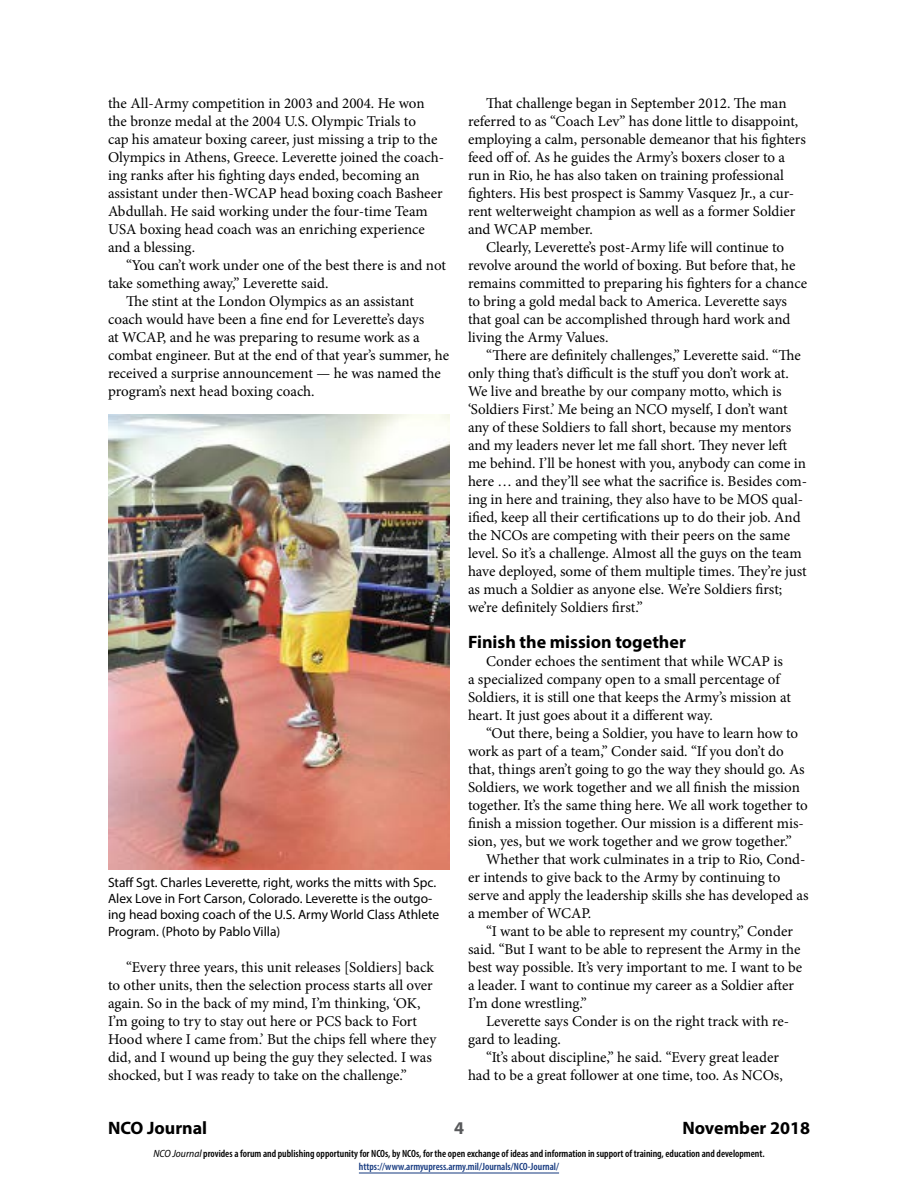
<style>
.page{position:relative;width:918px;height:1188px;background:#fff}
.page>*{position:absolute;margin:0;border:0;box-sizing:border-box;transform-origin:0 0}
.t1{font:700 18px "Myriad Pro";color:#000}
.t2{font:700 18px "Myriad Pro";color:#58595b}
.t3{font:15px/18px "Minion Pro";letter-spacing:-.005em;color:#000}
.t4{font:13.5px/16.5px "Myriad Pro";color:#000}
.t5{font:600 condensed 10.5px/13.5px "Myriad Pro";color:#000;text-align:center}
.s1{font-weight:400;font-style:italic;font-stretch:semi-condensed}
.s2{color:#15397f}
</style>
<div class="page">
<hr style="left:359px;top:1173px;width:200px;height:1px;background:#15397f">
<img style="left:108px;top:414px;width:342px;height:456px">
<p class="t3" style="left:108px;top:94px;width:338px">the All-Army competition in 2003 and 2004. He won the bronze medal at the 2004 U.S. Olympic Trials to<br>cap his amateur boxing career, just missing a trip to the Olympics in Athens, Greece. Leverette joined the coach&shy;ing ranks after his fighting days ended, becoming an assistant under then-WCAP head boxing coach Basheer Abdullah. He said working under the four-time Team USA boxing head coach was an enriching experience and a blessing.</p>
<p class="t3" style="left:126px;top:256px;width:322px">“You can’t work under one of the best there is and not</p>
<p class="t3" style="left:108px;top:274px;width:222px">take something away,” Leverette said.</p>
<p class="t3" style="left:126px;top:292px;width:289px">The stint at the London Olympics as an assistant</p>
<p class="t3" style="left:108px;top:310px;width:318px">coach would have been a fine end for Leverette’s days</p>
<p class="t3" style="left:108px;top:328px;width:313px">at WCAP, and he was preparing to resume work as a</p>
<p class="t3" style="left:108px;top:346px;width:343px">combat engineer. But at the end of that year’s summer, he</p>
<p class="t3" style="left:108px;top:364px;width:334px">received a surprise announcement — he was named the</p>
<p class="t3" style="left:108px;top:382px;width:208px">program’s next head boxing coach.</p>
<p class="t4" style="left:108px;top:874px;width:333px">Staff Sgt. Charles Leverette, right, works the mitts with Spc.<br>Alex Love in Fort Carson, Colorado. Leverette is the outgo&shy;ing head boxing coach of the U.S. Army World Class Athlete Program. (Photo by Pablo Villa)</p>
<p class="t3" style="left:108px;top:958px;width:330px;text-indent:18px">“Every three years, this unit releases [Soldiers] back to other units, then the selection process starts all over again. So in the back of my mind, I’m thinking, ‘OK, I’m going to try to stay out here or PCS back to Fort Hood where I came from.’ But the chips fell where they did, and I wound up being the guy they selected. I was shocked, but I was ready to take on the challenge.”</p>
<p class="t3" style="left:468px;top:94px;width:339px;text-indent:18px">That challenge began in September 2012. The man referred to as “Coach Lev” has done little to disappoint, employing a calm, personable demeanor that his fighters feed off of. As he guides the Army’s boxers closer to a run in Rio, he has also taken on training professional fighters. His best prospect is Sammy Vasquez Jr., a cur&shy;rent welterweight champion as well as a former Soldier and WCAP member.</p>
<p class="t3" style="left:468px;top:238px;width:341px;text-indent:18px">Clearly, Leverette’s post-Army life will continue to revolve around the world of boxing. But before that, he remains committed to preparing his fighters for a chance to bring a gold medal back to America. Leverette says that goal can be accomplished through hard work and living the Army Values.</p>
<p class="t3" style="left:468px;top:346px;width:341px;text-indent:18px">“There are definitely challenges,” Leverette said. “The only thing that’s difficult is the stuff you don’t work at.<br>We live and breathe by our company motto, which is ‘Soldiers First.’ Me being an NCO myself, I don’t want any of these Soldiers to fall short, because my mentors and my leaders never let me fall short. They never left me behind. I’ll be honest with you, anybody can come in here … and they’ll see what the sacrifice is. Besides com&shy;ing in here and training, they also have to be MOS qual&shy;ified, keep all their certifications up to do their job. And the NCOs are competing with their peers on the same level. So it’s a challenge. Almost all the guys on the team have deployed, some of them multiple times. They’re just as much a Soldier as anyone else. We’re Soldiers first; we’re definitely Soldiers first.”</p>
<p class="t1" style="left:468px;top:630px;width:219px">Finish the mission together</p>
<p class="t3" style="left:468px;top:652px;width:325px;text-indent:18px">Conder echoes the sentiment that while WCAP is a specialized company open to a small percentage of Soldiers, it is still one that keeps the Army’s mission at heart. It just goes about it a different way.</p>
<p class="t3" style="left:468px;top:724px;width:341px;text-indent:18px">“Out there, being a Soldier, you have to learn how to work as part of a team,” Conder said. “If you don’t do that, things aren’t going to go the way they should go. As Soldiers, we work together and we all finish the mission together. It’s the same thing here. We all work together to finish a mission together. Our mission is a different mis&shy;sion, yes, but we work together and we grow together.”</p>
<p class="t3" style="left:468px;top:850px;width:342px;text-indent:18px">Whether that work culminates in a trip to Rio, Cond&shy;er intends to give back to the Army by continuing to serve and apply the leadership skills she has developed as a member of WCAP.</p>
<p class="t3" style="left:468px;top:922px;width:336px;text-indent:18px">“I want to be able to represent my country,” Conder said. “But I want to be able to represent the Army in the best way possible. It’s very important to me. I want to be a leader. I want to continue my career as a Soldier after I’m done wrestling.”</p>
<p class="t3" style="left:468px;top:1012px;width:323px;text-indent:18px">Leverette says Conder is on the right track with re&shy;gard to leading.</p>
<p class="t3" style="left:468px;top:1048px;width:316px;text-align:right">“It’s about discipline,” he said. “Every great leader had to be a great follower at one time, too. As NCOs,</p>
<p class="t1" style="left:108px;top:1116px;width:101px">NCO Journal</p>
<p class="t2" style="left:454px;top:1116px;width:11px">4</p>
<p class="t1" style="left:682px;top:1116px;width:129px">November 2018</p>
<p class="t5" style="left:153px;top:1146px;width:613px"><span class="s1">NCO Journal</span> provides a forum and publishing opportunity for NCOs, by NCOs, for the open exchange of ideas and information in support of training, education and development. <span class="s2">https://www.armyupress.army.mil/Journals/NCO-Journal/</span></p>
</div>
